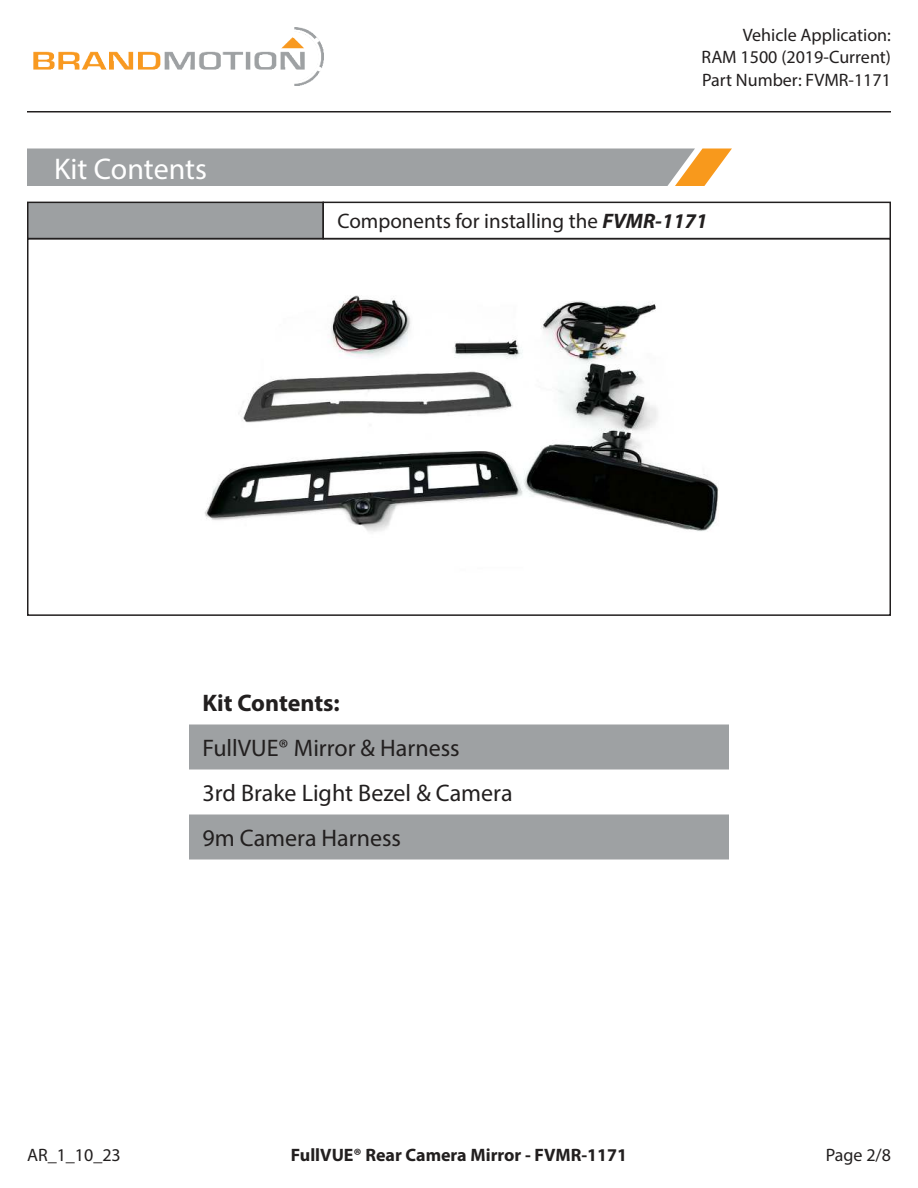
<style>
.page{position:relative;width:918px;height:1188px;background:#fff}
.page>*{position:absolute;margin:0;border:0;box-sizing:border-box;transform-origin:0 0}
.t1{font:30px "Myriad Pro";color:#fff}
.t2{font:24px/45px "Myriad Pro";color:#221f1f}
.t3{font:700 24px "Myriad Pro";color:#221f1f}
.t4{font:21px "Myriad Pro";color:#221f1f}
.t5{font:18px/22.5px "Myriad Pro";color:#221f1f;text-align:justify}
.t6{font:700 18px "Myriad Pro";color:#221f1f}
.s1{font-weight:700;font-style:italic}
</style>
<div class="page">
<img style="left:33px;top:27px;width:290px;height:59px">
<hr style="left:27px;top:111px;width:864px;height:1px;background:#221f1f">
<svg style="left:27px;top:148px;width:705px;height:38px;background:#a5a4a1"></svg>
<div style="left:28px;top:202px;width:295px;height:37px;background:#9da0a2"></div>
<div style="left:27px;top:202px;width:297px;height:37px;border:2px solid #221f1f"></div>
<div style="left:27px;top:238px;width:864px;height:378px;border:2px solid #221f1f"></div>
<div style="left:323px;top:202px;width:568px;height:37px;border:2px solid #221f1f"></div>
<img style="left:204px;top:295px;width:515px;height:237px">
<svg style="left:189px;top:724px;width:540px;height:136px;fill:#9ea1a3"></svg>
<h1 class="t1" style="left:54px;top:157px;width:155px">Kit Contents</h1>
<p class="t5" style="left:702px;top:25px;width:191px;text-indent:41px">Vehicle Application:<br>RAM 1500 (2019-Current)<br>Part Number: FVMR-1171</p>
<p class="t4" style="left:338px;top:213px;width:371px">Components for installing the <span class="s1">FVMR-1171</span></p>
<h2 class="t3" style="left:202px;top:689px;width:139px">Kit Contents:</h2>
<h2 class="t2" style="left:202px;top:727px;width:312px">FullVUE® Mirror &amp; Harness<br>3rd Brake Light Bezel &amp; Camera<br>9m Camera Harness</h2>
<p class="t5" style="left:27px;top:1145px;width:95px">AR_1_10_23</p>
<p class="t6" style="left:291px;top:1144px;width:338px">FullVUE®️ Rear Camera Mirror - FVMR-1171</p>
<p class="t5" style="left:826px;top:1145px;width:67px">Page 2/8</p>
</div>
